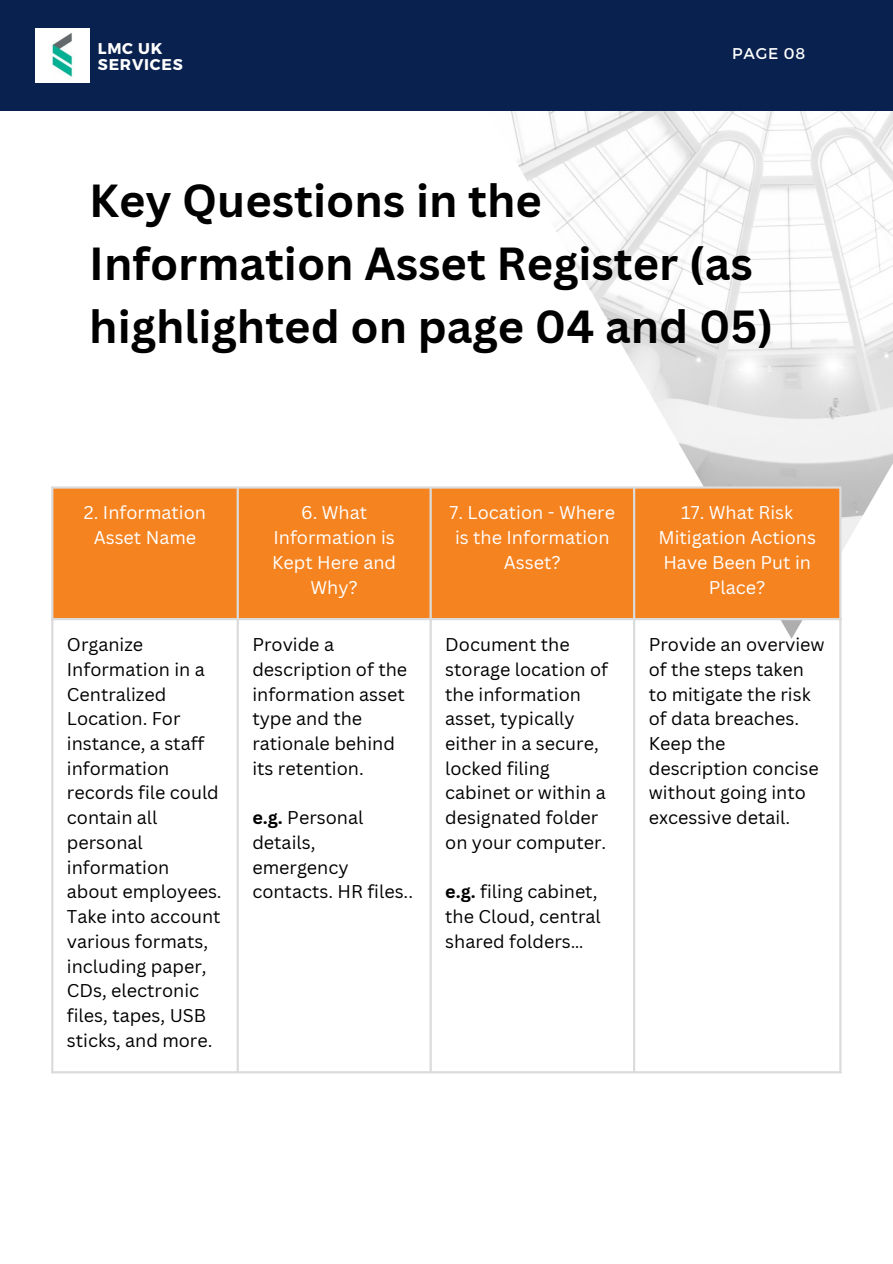
<style>
.page{position:relative;width:893px;height:1264px;background:#fff}
.page>*{position:absolute;margin:0;border:0;box-sizing:border-box;transform-origin:0 0}
.t1{font:700 45.15px/63px "Canva Sans";color:#000}
.t2{font:18px/24.8px "Canva Sans";color:#000}
.t3{font:18px/24.8px "Canva Sans";color:#fff;text-align:center}
.t4{font:700 15.6px "Montserrat";letter-spacing:.05em;color:#fff}
.t5{font:15.6px "Montserrat";letter-spacing:.05em;color:#fff}
.s1{font-weight:700}
</style>
<div class="page">
<img style="left:423px;top:110px;width:469px;height:529px">
<div style="left:53px;top:488px;width:786px;height:130px;background:#f58320"></div>
<hr style="left:51px;top:488px;width:2px;height:583px;background:#dbdbdb">
<hr style="left:236px;top:488px;width:3px;height:583px;background:#dbdbdb">
<hr style="left:429px;top:488px;width:3px;height:583px;background:#dbdbdb">
<hr style="left:633px;top:488px;width:2px;height:583px;background:#dbdbdb">
<hr style="left:839px;top:488px;width:2px;height:583px;background:#dbdbdb">
<hr style="left:51px;top:486px;width:790px;height:2px;background:#dbdbdb">
<hr style="left:51px;top:618px;width:790px;height:2px;background:#dbdbdb">
<hr style="left:51px;top:1071px;width:790px;height:2px;background:#dbdbdb">
<div style="left:0;top:0;width:892px;height:110px;background:#08214e"></div>
<img style="left:35px;top:28px;width:54px;height:54px">
<p class="t4" style="left:98px;top:39px;width:66px">LMC UK</p>
<p class="t5" style="left:732px;top:43px;width:75px">PAGE 08</p>
<p class="t5" style="left:749px;top:41px;width:71px">PAGE 01</p>
<p class="t4" style="left:98px;top:55px;width:86px">SERVICES</p>
<p class="t1" style="left:89px;top:168px;width:685px">Key Questions in the<br>Information Asset Register (as highlighted on page 04 and 05)</p>
<p class="t3" style="left:84px;top:500px;width:123px">2. Information<br>Asset Name</p>
<p class="t3" style="left:272px;top:500px;width:125px">6. What<br>Information is<br>Kept Here and<br>Why?</p>
<p class="t3" style="left:449px;top:500px;width:167px">7. Location - Where is the Information<br>Asset?</p>
<p class="t3" style="left:658px;top:500px;width:159px">17. What Risk<br>Mitigation Actions<br>Have Been Put in<br>Place?</p>
<p class="t2" style="left:67px;top:631px;width:156px">Organize<br>Information in a<br>Centralized<br>Location. For instance, a staff information records file could contain all personal information about employees.<br>Take into account various formats, including paper,<br>CDs, electronic files, tapes, USB sticks, and more.</p>
<p class="t2" style="left:252px;top:631px;width:156px">Provide a description of the information asset type and the rationale behind its retention.</p>
<p class="t2" style="left:445px;top:631px;width:164px">Document the storage location of the information asset, typically either in a secure, locked filing cabinet or within a designated folder on your computer.</p>
<p class="t2" style="left:445px;top:879px;width:157px"><span class="s1">e.g.</span> filing cabinet, the Cloud, central shared folders…</p>
<p class="t2" style="left:648px;top:631px;width:177px">Provide an overview of the steps taken to mitigate the risk of data breaches.<br>Keep the description concise without going into excessive detail.</p>
<p class="t2" style="left:252px;top:804px;width:162px"><span class="s1">e.g.</span> Personal details, emergency contacts. HR files..</p>
</div>
